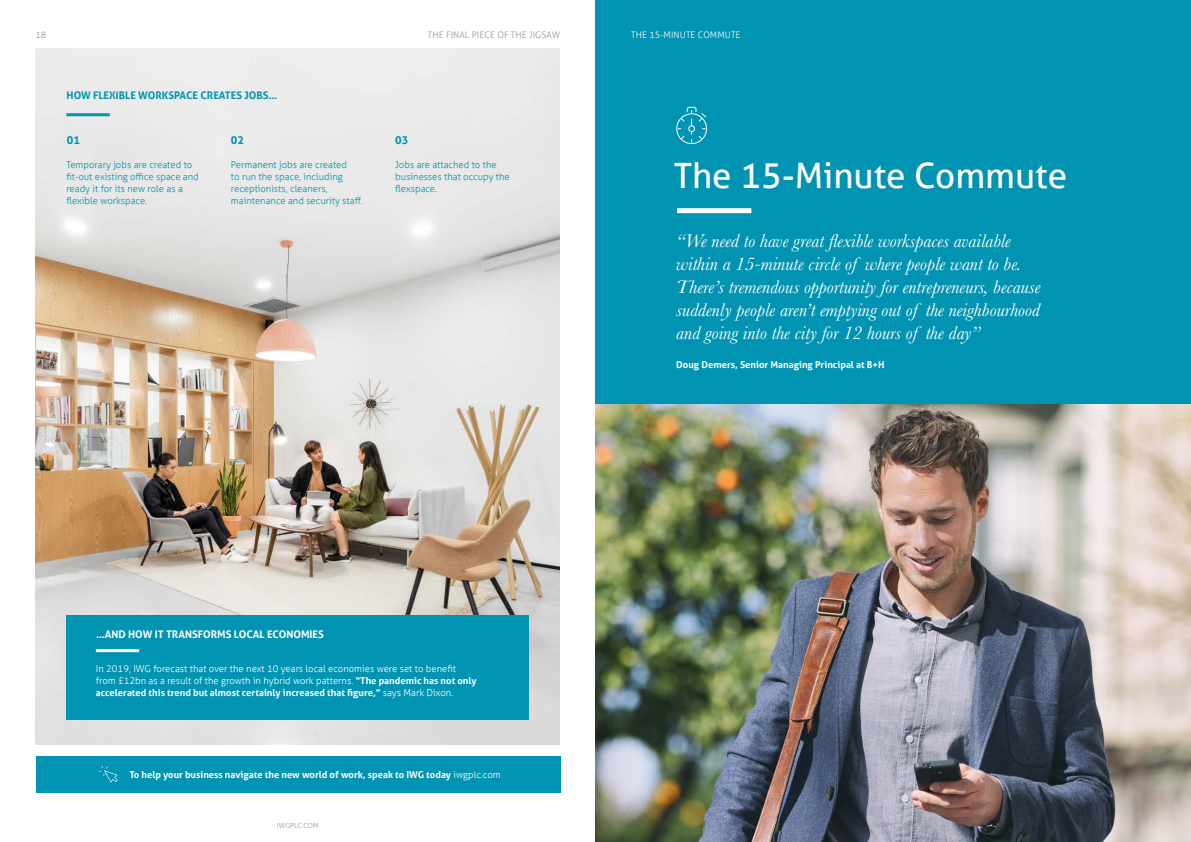
<style>
.page{position:relative;width:1191px;height:842px;background:#fff}
.page>*{position:absolute;margin:0;border:0;box-sizing:border-box;transform-origin:0 0}
.t1{font:35px "Aller";color:#fff}
.t2{font:italic 19px/23px "Baskerville";color:#fff}
.t3{font:700 11px "Aller";color:#0093b2}
.t4{font:700 10.5px "Aller";color:#fff}
.t5{font:700 10.5px "Aller";color:#0093b2}
.t6{font:300 9.5px/12px "Aller";color:#0093b2}
.t7{font:300 9.5px/12px "Aller";color:#fff}
.t8{font:700 9.5px "Aller";color:#fff}
.t9{font:300 9px "Aller";letter-spacing:.01em;color:#939598}
.t10{font:300 9px "Aller";letter-spacing:.01em;color:#fff}
.t11{font:300 7px "Aller";letter-spacing:.01em;color:#939598}
.s1{font-weight:700}
.s2{font-weight:300}
</style>
<div class="page">
<div style="left:595px;top:0;width:596px;height:842px;background:#0093b2"></div>
<img style="left:595px;top:405px;width:596px;height:437px">
<img style="left:36px;top:48px;width:523px;height:696px">
<div style="left:66px;top:616px;width:462px;height:104px;background:#0093b2"></div>
<hr style="left:66px;top:113px;width:44px;height:3px;background:#0093b2">
<hr style="left:96px;top:649px;width:43px;height:3px;background:#fff">
<div style="left:36px;top:756px;width:524px;height:36px;background:#0093b2"></div>
<svg style="left:99px;top:766px;width:19px;height:16px"></svg>
<svg style="left:676px;top:106px;width:31px;height:39px"></svg>
<div style="left:677px;top:208px;width:74px;height:5px;background:#fff"></div>
<p class="t9" style="left:35px;top:29px;width:12px">18</p>
<p class="t9" style="left:428px;top:29px;width:134px">THE FINAL PIECE OF THE JIGSAW</p>
<p class="t5" style="left:67px;top:89px;width:212px">HOW FLEXIBLE WORKSPACE CREATES JOBS…</p>
<p class="t3" style="left:67px;top:133px;width:15px">01</p>
<p class="t3" style="left:231px;top:133px;width:15px">02</p>
<p class="t3" style="left:395px;top:133px;width:15px">03</p>
<p class="t6" style="left:66px;top:159px;width:134px">Temporary jobs are created to fit-out existing office space and ready it for its new role as a flexible workspace.</p>
<p class="t6" style="left:231px;top:159px;width:133px">Permanent jobs are created<br>to run the space, including receptionists, cleaners, maintenance and security staff.</p>
<p class="t6" style="left:395px;top:159px;width:116px">Jobs are attached to the businesses that occupy the flexspace.</p>
<p class="t10" style="left:631px;top:29px;width:111px">THE 15-MINUTE COMMUTE</p>
<p class="t1" style="left:673px;top:154px;width:395px">The 15-Minute Commute</p>
<p class="t2" style="left:676px;top:230px;width:366px">“We need to have great flexible workspaces available within a 15-minute circle of where people want to be.<br>There’s tremendous opportunity for entrepreneurs, because suddenly people aren’t emptying out of the neighbourhood and going into the city for 12 hours of the day”</p>
<p class="t8" style="left:676px;top:359px;width:210px">Doug Demers, Senior Managing Principal at B+H</p>
<p class="t4" style="left:96px;top:628px;width:229px">…AND HOW IT TRANSFORMS LOCAL ECONOMIES</p>
<p class="t7" style="left:96px;top:663px;width:382px">In 2019, IWG forecast that over the next 10 years local economies were set to benefit from £12bn as a result of the growth in hybrid work patterns. <span class="s1">“The pandemic has not only accelerated this trend but almost certainly increased that figure,”</span> says Mark Dixon.</p>
<p class="t8" style="left:129px;top:768px;width:373px">To help your business navigate the new world of work, speak to IWG today <span class="s2">iwgplc.com</span></p>
<p class="t11" style="left:277px;top:821px;width:43px">IWGPLC.COM</p>
<p class="t11" style="left:872px;top:821px;width:43px">IWGPLC.COM</p>
</div>
